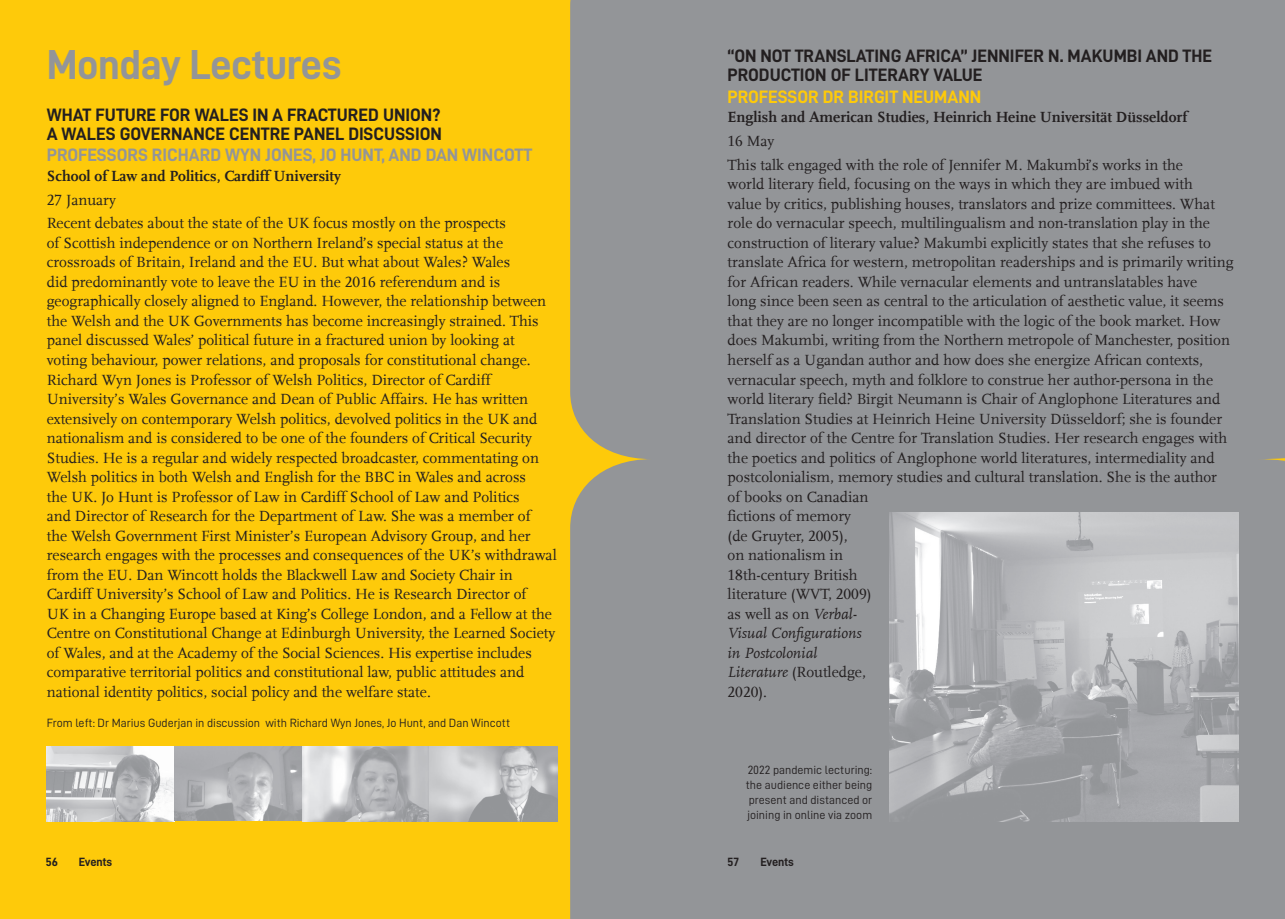
<style>
.page{position:relative;width:1285px;height:919px;background:#fff}
.page>*{position:absolute;margin:0;border:0;box-sizing:border-box;transform-origin:0 0}
.t1{font:42px "D DIN Bold";letter-spacing:-.01em;color:#939598}
.t2{font:18px/19.5px "D DIN Bold";color:#231f20}
.Author{font:18px "D DIN Bold";color:#939598}
.Author-2{font:18px "D DIN Bold";color:#feca0a}
.Copy{font:15.45px/19.5px "HU Scala LF";color:#231f20}
.Copy-2{font:700 15.45px "HU Scala LF";color:#231f20}
.t3{font:12px/15px "D DIN";color:#231f20;text-align:justify}
.t4{font:12px "D DIN Bold";letter-spacing:-.01em;color:#231f20}
.s1{font-style:italic}
</style>
<div class="page">
<div style="left:0;top:0;width:1284px;height:918px;background:#feca0a"></div>
<div style="left:570px;top:0;width:714px;height:918px;background:#939598"></div>
<img style="left:47px;top:746px;width:510px;height:75px">
<img style="left:889px;top:512px;width:348px;height:309px">
<h2 class="t1" style="left:47px;top:41px;width:296px">Monday Lectures</h2>
<h3 class="t2" style="left:47px;top:104px;width:395px">WHAT FUTURE FOR WALES IN A FRACTURED UNION?</h3>
<h3 class="t2" style="left:47px;top:124px;width:396px">A WALES GOVERNANCE CENTRE PANEL DISCUSSION</h3>
<p class="Author" style="left:47px;top:145px;width:487px">PROFESSORS RICHARD WYN JONES, JO HUNT, AND DAN WINCOTT</p>
<p class="Copy-2" style="left:47px;top:167px;width:296px">School of Law and Politics, Cardiff University</p>
<p class="Copy" style="left:47px;top:190px;width:71px">27 January</p>
<p class="Copy" style="left:47px;top:214px;width:501px">Recent debates about the state of the UK focus mostly on the prospects<br>of Scottish independence or on Northern Ireland’s special status at the crossroads of Britain, Ireland and the EU. But what about Wales? Wales<br>did predominantly vote to leave the EU in the 2016 referendum and is geographically closely aligned to England. However, the relationship between the Welsh and the UK Governments has become increasingly strained. This panel discussed Wales’ political future in a fractured union by looking at voting behaviour, power relations, and proposals for constitutional change.</p>
<p class="Copy" style="left:47px;top:370px;width:511px">Richard Wyn Jones is Professor of Welsh Politics, Director of Cardiff University’s Wales Governance and Dean of Public Affairs. He has written extensively on contemporary Welsh politics, devolved politics in the UK and nationalism and is considered to be one of the founders of Critical Security Studies. He is a regular and widely respected broadcaster, commentating on Welsh politics in both Welsh and English for the BBC in Wales and across<br>the UK. Jo Hunt is Professor of Law in Cardiff School of Law and Politics<br>and Director of Research for the Department of Law. She was a member of<br>the Welsh Government First Minister’s European Advisory Group, and her research engages with the processes and consequences of the UK’s withdrawal from the EU. Dan Wincott holds the Blackwell Law and Society Chair in Cardiff University’s School of Law and Politics. He is Research Director of<br>UK in a Changing Europe based at King’s College London, and a Fellow at the Centre on Constitutional Change at Edinburgh University, the Learned Society of Wales, and at the Academy of the Social Sciences. His expertise includes comparative territorial politics and constitutional law, public attitudes and national identity politics, social policy and the welfare state.</p>
<p class="t3" style="left:47px;top:715px;width:464px">From left: Dr Marius Guderjan in discussion with Richard Wyn Jones, Jo Hunt, and Dan Wincott</p>
<h3 class="t2" style="left:727px;top:45px;width:486px">“ON NOT TRANSLATING AFRICA” JENNIFER N. MAKUMBI AND THE<br>PRODUCTION OF LITERARY VALUE</h3>
<p class="Author-2" style="left:727px;top:87px;width:255px">PROFESSOR DR BIRGIT NEUMANN</p>
<p class="Copy-2" style="left:727px;top:109px;width:461px">English and American Studies, Heinrich Heine Universität Düsseldorf</p>
<p class="Copy" style="left:727px;top:132px;width:48px">16 May</p>
<p class="Copy" style="left:727px;top:155px;width:507px">This talk engaged with the role of Jennifer M. Makumbi’s works in the<br>world literary field, focusing on the ways in which they are imbued with<br>value by critics, publishing houses, translators and prize committees. What role do vernacular speech, multilingualism and non-translation play in the construction of literary value? Makumbi explicitly states that she refuses to translate Africa for western, metropolitan readerships and is primarily writing for African readers. While vernacular elements and untranslatables have<br>long since been seen as central to the articulation of aesthetic value, it seems that they are no longer incompatible with the logic of the book market. How does Makumbi, writing from the Northern metropole of Manchester, position herself as a Ugandan author and how does she energize African contexts, vernacular speech, myth and folklore to construe her author-persona in the world literary field? Birgit Neumann is Chair of Anglophone Literatures and Translation Studies at Heinrich Heine University Düsseldorf; she is founder and director of the Centre for Translation Studies. Her research engages with the poetics and politics of Anglophone world literatures, intermediality and postcolonialism, memory studies and cultural translation. She is the author of books on Canadian<br>fictions of memory<br>(de Gruyter, 2005),<br>on nationalism in<br>18th-century British<br>literature (WVT, 2009)<br>as well as on <span class="s1">Verbal-<br>Visual Configurations<br>in Postcolonial<br>Literature</span> (Routledge,<br>2020).</p>
<p class="t3" style="left:745px;top:762px;width:128px">2022 pandemic lecturing: the audience either being present and distanced or joining in online via zoom</p>
<p class="t4" style="left:46px;top:855px;width:14px">56</p>
<p class="t4" style="left:79px;top:855px;width:35px">Events</p>
<p class="t4" style="left:727px;top:855px;width:13px">57</p>
<p class="t4" style="left:760px;top:855px;width:35px">Events</p>
</div>
